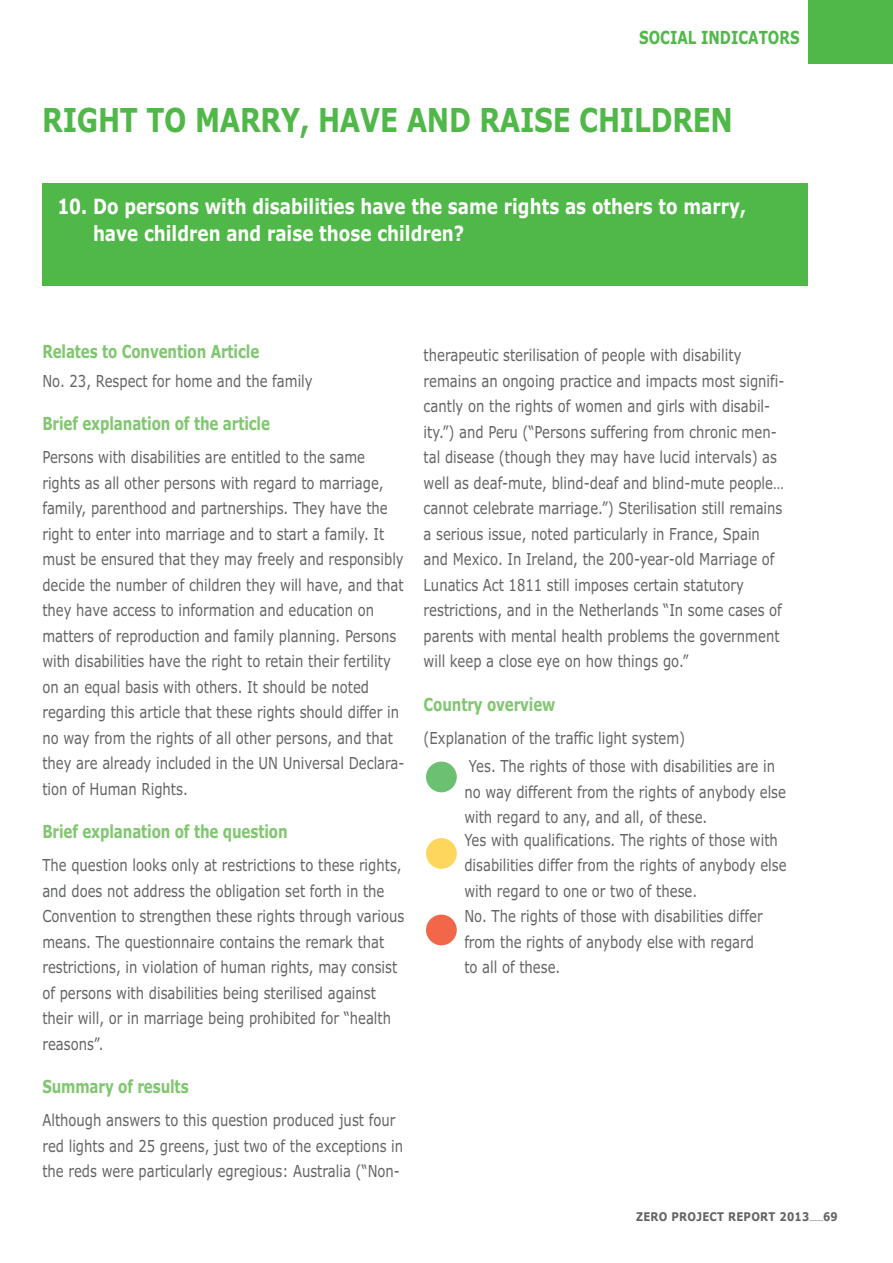
<style>
.page{position:relative;width:893px;height:1263px;background:#fff}
.page>*{position:absolute;margin:0;border:0;box-sizing:border-box;transform-origin:0 0}
.t1{font:700 33px "Verdana";letter-spacing:-.01em;color:#50b848;scale:.8 1}
.t2{font:700 21px/27px "Verdana";color:#fff;scale:.8 1}
.t3{font:700 18px "Verdana";letter-spacing:-.01em;color:#81c670;scale:.75 1}
.t4{font:700 18px "Verdana";color:#50b848;scale:.75 1}
.t5{font:16.5px/25.5px "Verdana";color:#636466;scale:.8 1}
.t6{font:700 12px "Verdana";letter-spacing:.025em;color:#636466;scale:.85 1}
.t7{font:700 4.5px "Verdana";color:#636466;scale:.85 1}
.s1{font-size:84.3px;color:#6bc071}
.s2{font-size:84.3px;color:#ffd65c}
.s3{font-size:84.3px;color:#f26649}
</style>
<div class="page">
<div style="left:808px;top:0;width:84px;height:63px;background:#50b848"></div>
<div style="left:42px;top:183px;width:766px;height:102px;background:#50b848"></div>
<p class="t4" style="left:639px;top:30px;width:215px">SOCIAL INDICATORS</p>
<h1 class="t1" style="left:42px;top:107px;width:864px">RIGHT TO MARRY, HAVE AND RAISE CHILDREN</h1>
<p class="t2" style="left:93px;top:195px;width:817px;text-indent:-36px">10. Do persons with disabilities have the same rights as others to marry, have children and raise those children?</p>
<p class="t3" style="left:42px;top:344px;width:291px">Relates to Convention Article</p>
<p class="t5" style="left:42px;top:370px;width:339px">No. 23, Respect for home and the family</p>
<p class="t3" style="left:42px;top:417px;width:305px">Brief explanation of the article</p>
<p class="t5" style="left:42px;top:446px;width:454px">Persons with disabilities are entitled to the same rights as all other persons with regard to marriage, family, parenthood and partnerships. They have the right to enter into marriage and to start a family. It must be ensured that they may freely and responsibly decide the number of children they will have, and that they have access to information and education on matters of reproduction and family planning. Persons with disabilities have the right to retain their fertility on an equal basis with others. It should be noted regarding this article that these rights should differ in no way from the rights of all other persons, and that they are already included in the UN Universal Declara&shy;tion of Human Rights.</p>
<p class="t3" style="left:42px;top:825px;width:328px">Brief explanation of the question</p>
<p class="t5" style="left:42px;top:854px;width:454px">The question looks only at restrictions to these rights, and does not address the obligation set forth in the Convention to strengthen these rights through various means. The questionnaire contains the remark that restrictions, in violation of human rights, may consist of persons with disabilities being sterilised against their will, or in marriage being prohibited for “health reasons”.</p>
<p class="t3" style="left:42px;top:1080px;width:197px">Summary of results</p>
<p class="t5" style="left:42px;top:1109px;width:452px">Although answers to this question produced just four red lights and 25 greens, just two of the exceptions in the reds were particularly egregious: Australia (“Non-</p>
<p class="t5" style="left:423px;top:344px;width:452px">therapeutic sterilisation of people with disability remains an ongoing practice and impacts most signifi&shy;cantly on the rights of women and girls with disabil&shy;ity.”) and Peru (“Persons suffering from chronic men&shy;tal disease (though they may have lucid intervals) as well as deaf-mute, blind-deaf and blind-mute people… cannot celebrate marriage.”) Sterilisation still remains a serious issue, noted particularly in France, Spain and Mexico. In Ireland, the 200-year-old Marriage of Lunatics Act 1811 still imposes certain statutory restrictions, and in the Netherlands “In some cases of parents with mental health problems the government will keep a close eye on how things go.”</p>
<p class="t3" style="left:423px;top:697px;width:177px">Country overview</p>
<p class="t5" style="left:423px;top:727px;width:328px">(Explanation of the traffic light system)</p>
<p class="t5" style="left:464px;top:755px;width:403px;text-indent:-46px"><span class="s1">•</span> Yes. The rights of those with disabilities are in no way different from the rights of anybody else with regard to any, and all, of these.</p>
<p class="t5" style="left:464px;top:829px;width:404px;text-indent:-46px"><span class="s2">•</span>Yes with qualifications. The rights of those with disabilities differ from the rights of anybody else with regard to one or two of these.</p>
<p class="t5" style="left:464px;top:905px;width:374px;text-indent:-46px"><span class="s3">•</span>No. The rights of those with disabilities differ from the rights of anybody else with regard to all of these.</p>
<p class="t6" style="left:636px;top:1212px;width:205px">ZERO PROJECT REPORT 2013</p>
<p class="t7" style="left:809px;top:1217px;width:17px">_____</p>
<p class="t6" style="left:823px;top:1212px;width:19px">69</p>
</div>
